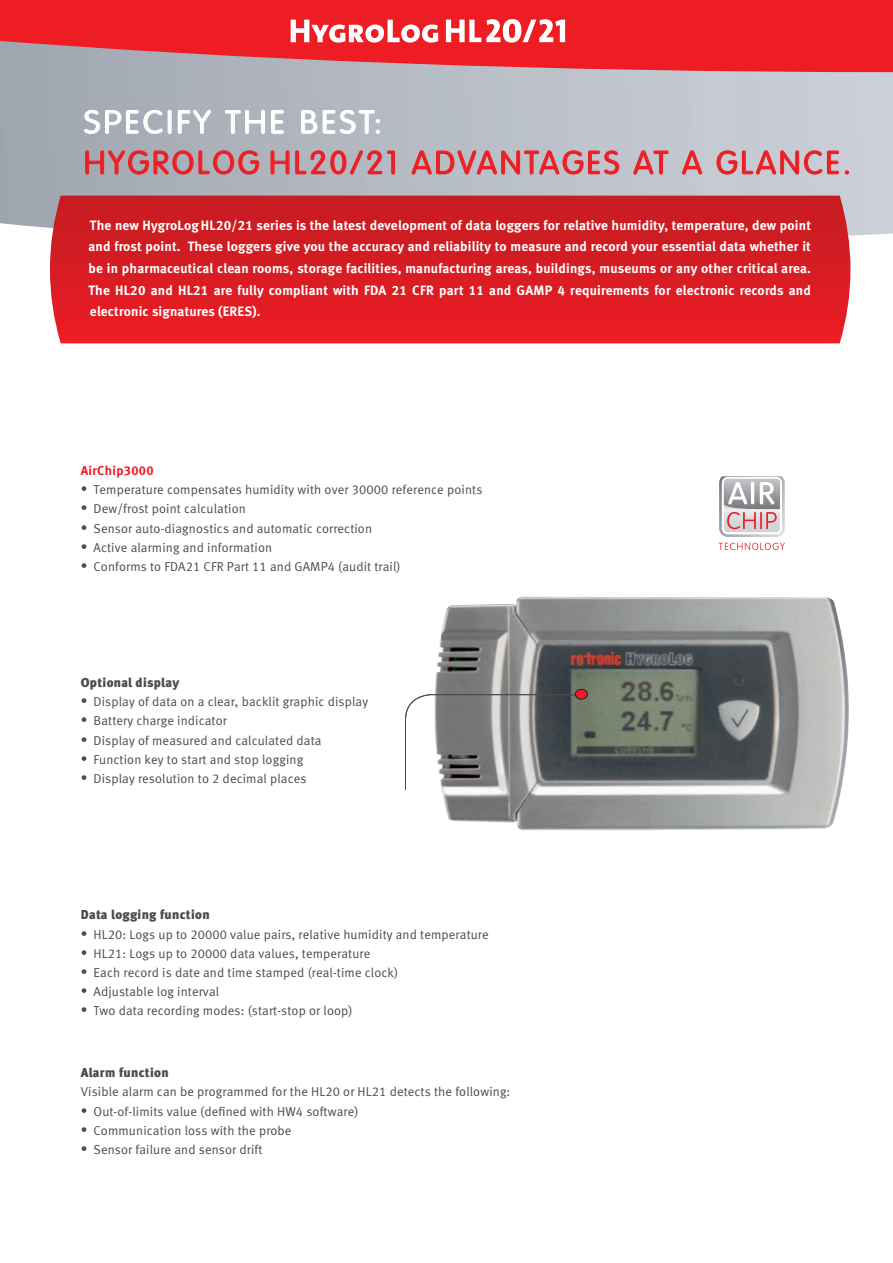
<style>
.page{position:relative;width:893px;height:1263px;background:#fff}
.page>*{position:absolute;margin:0;border:0;box-sizing:border-box;transform-origin:0 0}
.t1{font:300 32.1px "VAG Rounded LT";letter-spacing:.09em;color:#ee1d23}
.t2{font:300 31.95px "VAG Rounded LT";letter-spacing:.09em;color:#fff;scale:1.08 1}
.t3{font:13.5px/21.6px "Meta Bold LF";letter-spacing:.015em;color:#fff;text-align:justify}
.t4{font:12.9px "Meta Normal LF";letter-spacing:.01em;color:#4b4c4d}
.t5{font:12.9px "Meta Black LF";letter-spacing:.025em;color:#4b4c4d}
.t6{font:12.9px "Meta Bold LF";letter-spacing:.025em;color:#ee1d23}
.s1{font-family:"Meta Cond Bold LF";font-size:15px}
</style>
<div class="page">
<svg style="left:0;top:72px;width:893px;height:164px;background:#b7bcc4"></svg>
<svg style="left:0;top:0;width:893px;height:72px;background:#e33339"></svg>
<svg style="left:719px;top:543px;width:66px;height:7px"></svg>
<svg style="left:719px;top:476px;width:66px;height:61px"></svg>
<img style="left:435px;top:597px;width:414px;height:233px">
<svg style="left:50px;top:196px;width:800px;height:147px;background:#d71d24"></svg>
<svg style="left:405px;top:694px;width:177px;height:97px"></svg>
<div style="left:575px;top:689px;width:12px;height:10px;background:#ee1d23;border-radius:50%"></div>
<div style="left:575px;top:689px;width:13px;height:10px;border:1px solid #231f20;border-radius:50%"></div>
<svg style="left:291px;top:20px;width:147px;height:23px"></svg>
<svg style="left:446px;top:19px;width:119px;height:24px"></svg>
<svg style="left:84px;top:110px;width:79px;height:24px;background:#b8bdc4"></svg>
<div style="left:168px;top:110px;width:4px;height:24px;border:1px solid #fff;border-radius:2px"></div>
<svg style="left:178px;top:110px;width:33px;height:24px"></svg>
<svg style="left:225px;top:110px;width:40px;height:24px"></svg>
<svg style="left:271px;top:110px;width:13px;height:24px"></svg>
<svg style="left:301px;top:110px;width:79px;height:24px;background:#c3c7cd"></svg>
<svg style="left:85px;top:150px;width:174px;height:25px;background:#b69099"></svg>
<svg style="left:270px;top:150px;width:125px;height:25px;background:#bd98a0"></svg>
<svg style="left:411px;top:150px;width:209px;height:25px;background:#c59ea6"></svg>
<svg style="left:633px;top:150px;width:36px;height:25px"></svg>
<svg style="left:682px;top:150px;width:20px;height:25px"></svg>
<svg style="left:716px;top:150px;width:123px;height:25px;background:#cea7af"></svg>
<svg style="left:845px;top:170px;width:4px;height:4px"></svg>
<h2 class="t2" style="left:84px;top:104px;width:278px">SPECIFY THE BEST:</h2>
<h1 class="t1" style="left:84px;top:144px;width:769px">HYGROLOG HL20/21 ADVANTAGES AT A GLANCE.</h1>
<p class="t3" style="left:88px;top:214px;width:724px">The new HygroLog HL20/21 series is the latest development of data loggers for relative humidity, temperature, dew point and frost point. These loggers give you the accuracy and reliability to measure and record your essential data whether it be in pharmaceutical clean rooms, storage facilities, manufacturing areas, buildings, museums or any other critical area.<br>The HL20 and HL21 are fully compliant with FDA 21 CFR part 11 and GAMP 4 requirements for electronic records and electronic signatures (ERES).</p>
<p class="t6" style="left:81px;top:462px;width:74px">AirChip3000</p>
<p class="t4" style="left:81px;top:482px;width:403px"><span class="s1">•</span> Temperature compensates humidity with over 30000 reference points</p>
<p class="t4" style="left:81px;top:501px;width:167px"><span class="s1">•</span> Dew/frost point calculation</p>
<p class="t4" style="left:81px;top:520px;width:293px"><span class="s1">•</span> Sensor auto-diagnostics and automatic correction</p>
<p class="t4" style="left:81px;top:539px;width:193px"><span class="s1">•</span> Active alarming and information</p>
<p class="t4" style="left:81px;top:559px;width:322px"><span class="s1">•</span> Conforms to FDA21 CFR Part 11 and GAMP4 (audit trail)</p>
<p class="t5" style="left:81px;top:675px;width:100px">Optional display</p>
<p class="t4" style="left:81px;top:694px;width:289px"><span class="s1">•</span> Display of data on a clear, backlit graphic display</p>
<p class="t4" style="left:81px;top:713px;width:148px"><span class="s1">•</span> Battery charge indicator</p>
<p class="t4" style="left:81px;top:732px;width:242px"><span class="s1">•</span> Display of measured and calculated data</p>
<p class="t4" style="left:81px;top:752px;width:224px"><span class="s1">•</span> Function key to start and stop logging</p>
<p class="t4" style="left:81px;top:771px;width:227px"><span class="s1">•</span> Display resolution to 2 decimal places</p>
<p class="t5" style="left:81px;top:907px;width:130px">Data logging function</p>
<p class="t4" style="left:81px;top:926px;width:409px"><span class="s1">•</span> HL20: Logs up to 20000 value pairs, relative humidity and temperature</p>
<p class="t4" style="left:81px;top:945px;width:291px"><span class="s1">•</span> HL21: Logs up to 20000 data values, temperature</p>
<p class="t4" style="left:81px;top:965px;width:319px"><span class="s1">•</span> Each record is date and time stamped (real-time clock)</p>
<p class="t4" style="left:81px;top:984px;width:140px"><span class="s1">•</span> Adjustable log interval</p>
<p class="t4" style="left:81px;top:1003px;width:274px"><span class="s1">•</span> Two data recording modes: (start-stop or loop)</p>
<p class="t5" style="left:81px;top:1065px;width:89px">Alarm function</p>
<p class="t4" style="left:81px;top:1084px;width:431px">Visible alarm can be programmed for the HL20 or HL21 detects the following:</p>
<p class="t4" style="left:81px;top:1103px;width:280px"><span class="s1">•</span> Out-of-limits value (defined with HW4 software)</p>
<p class="t4" style="left:81px;top:1122px;width:212px"><span class="s1">•</span> Communication loss with the probe</p>
<p class="t4" style="left:81px;top:1142px;width:183px"><span class="s1">•</span> Sensor failure and sensor drift</p>
</div>
